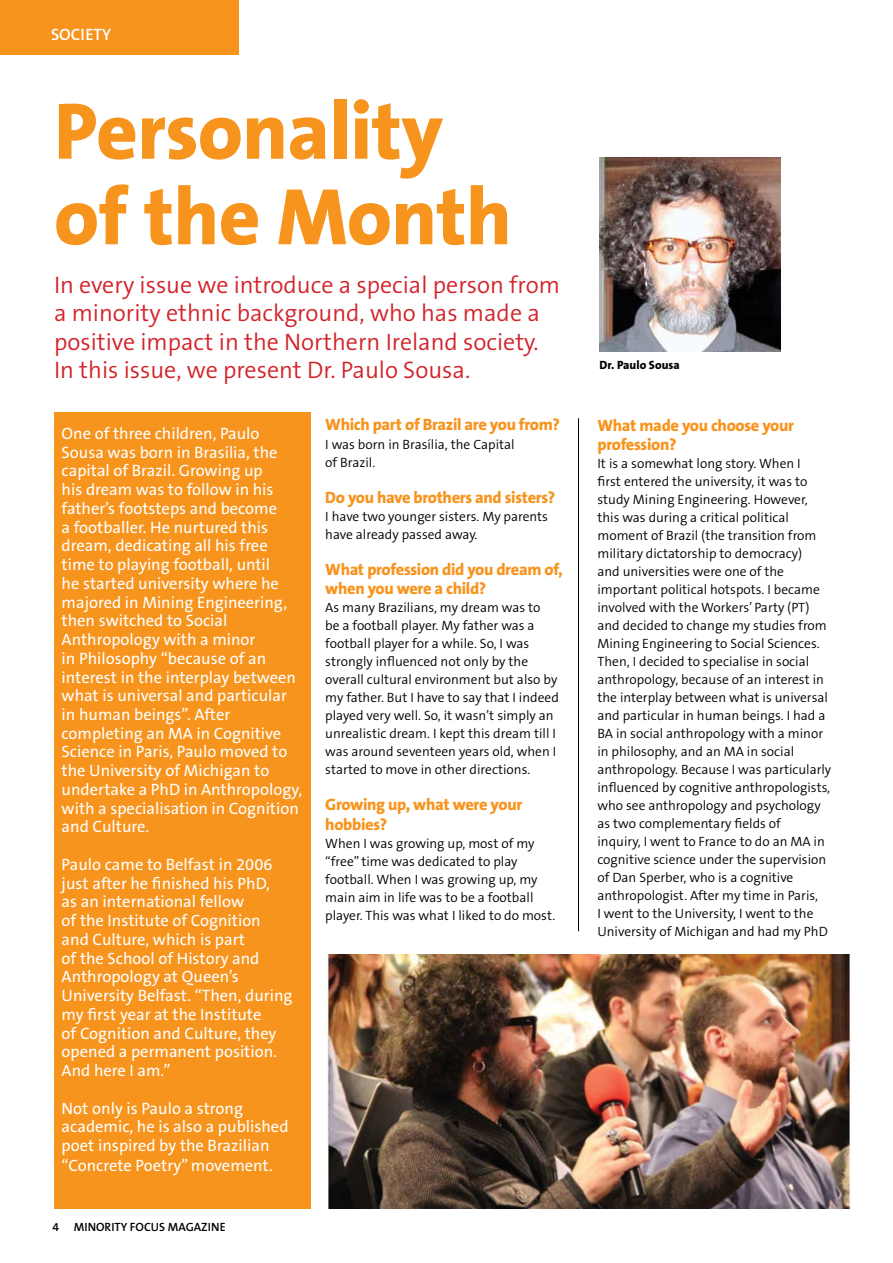
<style>
.page{position:relative;width:893px;height:1263px;background:#fff}
.page>*{position:absolute;margin:0;border:0;box-sizing:border-box;transform-origin:0 0}
.t1{font:800 81px/85.5px "The Sans B8";letter-spacing:-.01em;color:#f7941e}
.t2{font:300 24px/28.5px "The Sans B4";color:#d2232a}
.t3{font:16.5px/18.8px "The Sans B5 Plain";color:#fff}
.t4{font:800 16.5px/19.5px "The Sans B8";letter-spacing:-.02em;color:#f7941e}
.t5{font:600 16.5px "The Sans B6";color:#fff}
.t6{font:300 13.5px/18px "The Sans B4";color:#000}
.t7{font:600 12px "The Sans B6";letter-spacing:.01em;color:#000}
.t8{font:800 12px "The Sans B8";color:#000}
</style>
<div class="page">
<div style="left:54px;top:412px;width:256px;height:797px;background:#f7941e"></div>
<div style="left:0;top:0;width:238px;height:54px;background:#f7941e"></div>
<hr style="left:578px;top:418px;width:1px;height:513px;background:#000">
<img style="left:600px;top:157px;width:180px;height:195px">
<img style="left:327px;top:955px;width:523px;height:254px">
<p class="t5" style="left:51px;top:26px;width:10px">SOCIETY</p>
<h1 class="t1" style="left:54px;top:91px;width:459px">Personality of the Month</h1>
<h2 class="t2" style="left:54px;top:271px;width:507px">In every issue we introduce a special person from a minority ethnic background, who has made a positive impact in the Northern Ireland society.<br>In this issue, we present Dr. Paulo Sousa.</h2>
<p class="t3" style="left:62px;top:424px;width:242px">One of three children, Paulo<br>Sousa was born in Brasília, the capital of Brazil. Growing up<br>his dream was to follow in his father’s footsteps and become<br>a footballer. He nurtured this dream, dedicating all his free time to playing football, until<br>he started university where he majored in Mining Engineering, then switched to Social<br>Anthropology with a minor<br>in Philosophy “because of an interest in the interplay between what is universal and particular in human beings”. After completing an MA in Cognitive<br>Science in Paris, Paulo moved to the University of Michigan to undertake a PhD in Anthropology, with a specialisation in Cognition and Culture.</p>
<p class="t3" style="left:62px;top:856px;width:232px">Paulo came to Belfast in 2006 just after he finished his PhD,<br>as an international fellow<br>of the Institute of Cognition<br>and Culture, which is part<br>of the School of History and<br>Anthropology at Queen’s<br>University Belfast. “Then, during my first year at the Institute<br>of Cognition and Culture, they opened a permanent position.<br>And here I am.”</p>
<p class="t3" style="left:62px;top:1099px;width:228px">Not only is Paulo a strong academic, he is also a published poet inspired by the Brazilian “Concrete Poetry” movement.</p>
<p class="t7" style="left:52px;top:1220px;width:175px">4 MINORITY FOCUS MAGAZINE</p>
<p class="t4" style="left:325px;top:416px;width:236px">Which part of Brazil are you from?</p>
<p class="t6" style="left:325px;top:436px;width:191px">I was born in Brasília, the Capital of Brazil.</p>
<p class="t4" style="left:325px;top:488px;width:232px">Do you have brothers and sisters?</p>
<p class="t6" style="left:325px;top:508px;width:224px">I have two younger sisters. My parents have already passed away.</p>
<p class="t4" style="left:325px;top:560px;width:239px">What profession did you dream of, when you were a child?</p>
<p class="t6" style="left:325px;top:599px;width:235px">As many Brazilians, my dream was to<br>be a football player. My father was a football player for a while. So, I was strongly influenced not only by the overall cultural environment but also by my father. But I have to say that I indeed played very well. So, it wasn’t simply an unrealistic dream. I kept this dream till I was around seventeen years old, when I started to move in other directions.</p>
<p class="t4" style="left:325px;top:795px;width:198px">Growing up, what were your hobbies?</p>
<p class="t6" style="left:325px;top:835px;width:232px">When I was growing up, most of my “free” time was dedicated to play football. When I was growing up, my main aim in life was to be a football player. This was what I liked to do most.</p>
<p class="t8" style="left:600px;top:359px;width:82px">Dr. Paulo Sousa</p>
<p class="t4" style="left:597px;top:416px;width:198px">What made you choose your profession?</p>
<p class="t6" style="left:597px;top:455px;width:235px">It is a somewhat long story. When I<br>first entered the university, it was to study Mining Engineering. However, this was during a critical political moment of Brazil (the transition from military dictatorship to democracy)<br>and universities were one of the important political hotspots. I became involved with the Workers’ Party (PT) and decided to change my studies from Mining Engineering to Social Sciences.<br>Then, I decided to specialise in social anthropology, because of an interest in the interplay between what is universal and particular in human beings. I had a BA in social anthropology with a minor in philosophy, and an MA in social anthropology. Because I was particularly influenced by cognitive anthropologists, who see anthropology and psychology as two complementary fields of<br>inquiry, I went to France to do an MA in cognitive science under the supervision of Dan Sperber, who is a cognitive anthropologist. After my time in Paris,<br>I went to the University, I went to the University of Michigan and had my PhD</p>
</div>
